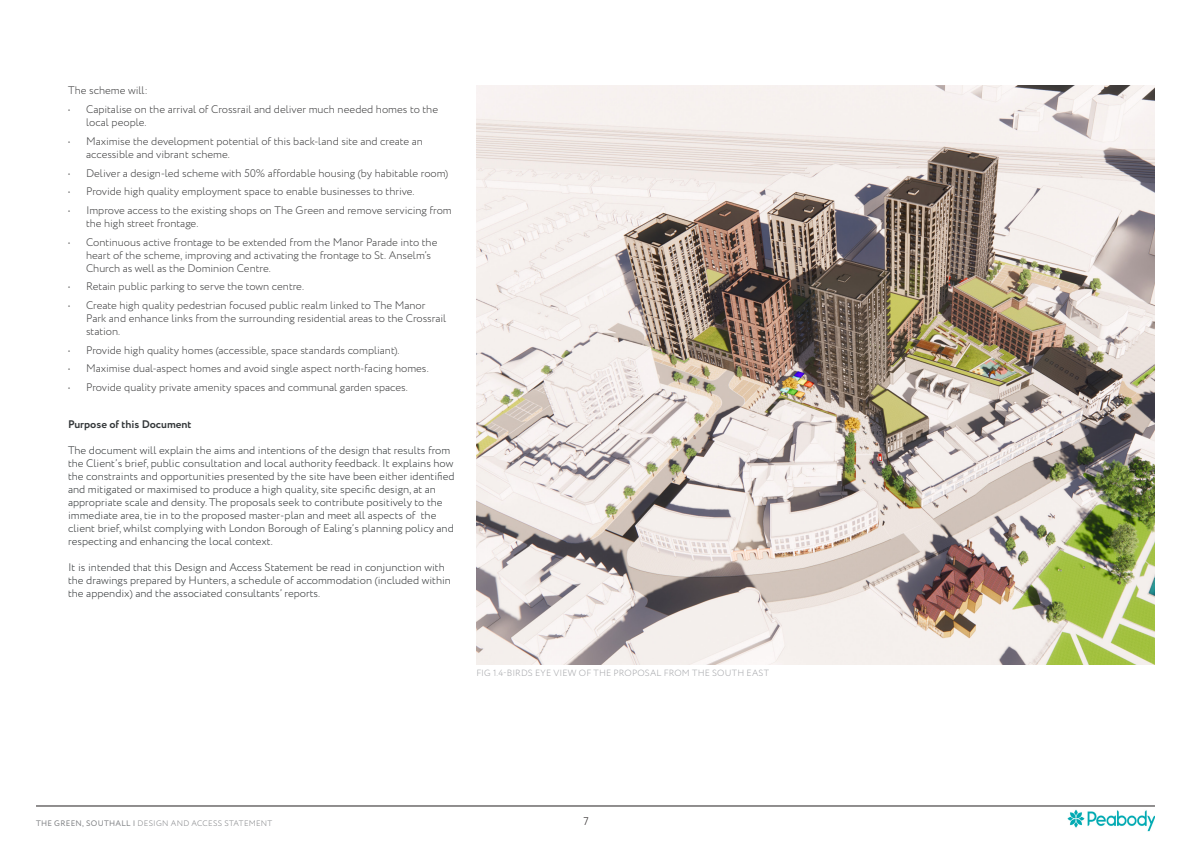
<style>
.page{position:relative;width:1191px;height:842px;background:#fff}
.page>*{position:absolute;margin:0;border:0;box-sizing:border-box;transform-origin:0 0}
.Sub_Heading{font:300 11px/13px "Circe";color:#3e3e3f}
.t1{font:300 11px/13px "Circe";color:#333739}
.t2{font:700 11px "Circe";color:#333739}
.t3{font:300 11px "Circe";color:#231f20}
.Captions{font:300 9px "Circe";letter-spacing:.02em;color:#a4a5a9}
.t4{font:300 8px "Circe";letter-spacing:.035em;color:#808285}
.s1{font-weight:400}
</style>
<div class="page">
<img style="left:1067px;top:809px;width:88px;height:23px">
<hr style="left:36px;top:806px;width:1119px;height:1px;background:#231f20">
<img style="left:476px;top:86px;width:679px;height:578px">
<p class="Sub_Heading" style="left:68px;top:85px;width:81px">The scheme will:</p>
<p class="Sub_Heading" style="left:86px;top:103px;width:353px;text-indent:-18px">• Capitalise on the arrival of Crossrail and deliver much needed homes to the local people.</p>
<p class="Sub_Heading" style="left:86px;top:135px;width:338px;text-indent:-18px">• Maximise the development potential of this back-land site and create an accessible and vibrant scheme.</p>
<p class="Sub_Heading" style="left:68px;top:167px;width:382px">• Deliver a design-led scheme with 50% affordable housing (by habitable room)</p>
<p class="Sub_Heading" style="left:68px;top:185px;width:348px">• Provide high quality employment space to enable businesses to thrive.</p>
<p class="Sub_Heading" style="left:86px;top:204px;width:367px;text-indent:-18px">• Improve access to the existing shops on The Green and remove servicing from the high street frontage.</p>
<p class="Sub_Heading" style="left:86px;top:236px;width:353px;text-indent:-18px">• Continuous active frontage to be extended from the Manor Parade into the heart of the scheme, improving and activating the frontage to St. Anselm’s<br>Church as well as the Dominion Centre.</p>
<p class="Sub_Heading" style="left:68px;top:280px;width:237px">• Retain public parking to serve the town centre.</p>
<p class="Sub_Heading" style="left:86px;top:299px;width:362px;text-indent:-18px">• Create high quality pedestrian focused public realm linked to The Manor<br>Park and enhance links from the surrounding residential areas to the Crossrail station.</p>
<p class="Sub_Heading" style="left:68px;top:344px;width:333px">• Provide high quality homes (accessible, space standards compliant).</p>
<p class="Sub_Heading" style="left:68px;top:362px;width:362px">• Maximise dual-aspect homes and avoid single aspect north-facing homes.</p>
<p class="Sub_Heading" style="left:68px;top:381px;width:341px">• Provide quality private amenity spaces and communal garden spaces.</p>
<p class="t2" style="left:68px;top:417px;width:125px">Purpose of this Document</p>
<p class="t1" style="left:68px;top:444px;width:388px">The document will explain the aims and intentions of the design that results from the Client’s brief, public consultation and local authority feedback. It explains how the constraints and opportunities presented by the site have been either identified and mitigated or maximised to produce a high quality, site specific design, at an appropriate scale and density. The proposals seek to contribute positively to the immediate area, tie in to the proposed master-plan and meet all aspects of the client brief, whilst complying with London Borough of Ealing’s planning policy and respecting and enhancing the local context.</p>
<p class="t1" style="left:68px;top:561px;width:384px">It is intended that this Design and Access Statement be read in conjunction with the drawings prepared by Hunters, a schedule of accommodation (included within the appendix) and the associated consultants’ reports.</p>
<p class="Captions" style="left:476px;top:667px;width:294px">FIG 1.4-BIRDS EYE VIEW OF THE PROPOSAL FROM THE SOUTH EAST</p>
<p class="t4" style="left:36px;top:818px;width:238px"><span class="s1">THE GREEN, SOUTHALL |</span> DESIGN AND ACCESS STATEMENT</p>
<p class="t3" style="left:583px;top:813px;width:7px">7</p>
</div>
